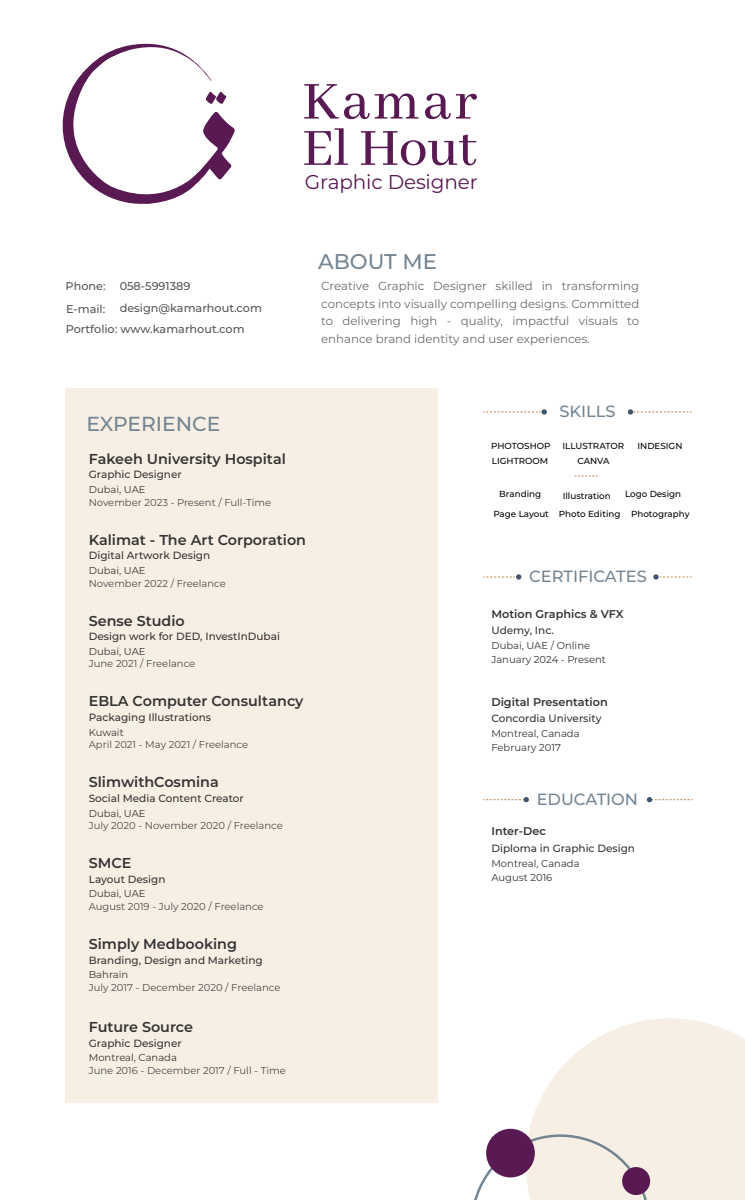
<style>
.page{position:relative;width:745px;height:1200px;background:#fff}
.page>*{position:absolute;margin:0;border:0;box-sizing:border-box;transform-origin:0 0}
.t1{font:500 58.75px "Abhaya Libre";letter-spacing:.055em;color:#591a53}
.t2{font:500 57.5px "Abhaya Libre";letter-spacing:-.015em;color:#591a53}
.t3{font:500 21.25px "Montserrat";color:#738593}
.t4{font:500 20.25px "Montserrat";color:#738593}
.t5{font:20px "Montserrat";letter-spacing:-.01em;color:#591a53}
.t6{font:500 16.25px "Montserrat";color:#738593}
.t7{font:600 14.38px "Montserrat";color:#353434}
.t8{font:11.75px/17.5px "Montserrat";color:#6b6b6b;text-align:justify}
.t9{font:500 11.25px/22.4px "Montserrat";color:#565656}
.t10{font:600 11.25px "Montserrat";color:#353434}
.t11{font:500 10.5px "Montserrat";color:#353434}
.t12{font:10px "Montserrat";color:#4c4c4c}
.t13{font:10px/13.6px "Montserrat";color:#353434}
.t14{font:500 8.75px "Montserrat";color:#000}
</style>
<div class="page">
<div style="left:65px;top:388px;width:372px;height:714px;background:#f7efe4"></div>
<svg style="left:525px;top:1018px;width:219px;height:181px;fill:#f7efe4"></svg>
<svg style="left:483px;top:409px;width:63px;height:5px"></svg>
<svg style="left:575px;top:475px;width:22px;height:1px"></svg>
<svg style="left:627px;top:409px;width:64px;height:5px"></svg>
<svg style="left:483px;top:574px;width:38px;height:5px"></svg>
<svg style="left:653px;top:574px;width:38px;height:5px"></svg>
<svg style="left:474px;top:1134px;width:172px;height:65px"></svg>
<div style="left:486px;top:1128px;width:48px;height:49px;background:#591a53;border-radius:50%"></div>
<div style="left:621px;top:1166px;width:28px;height:28px;background:#591a53;border-radius:50%"></div>
<svg style="left:62px;top:43px;width:173px;height:161px"></svg>
<svg style="left:483px;top:797px;width:45px;height:5px"></svg>
<svg style="left:646px;top:797px;width:46px;height:5px"></svg>
<h1 class="t1" style="left:302px;top:69px;width:176px">Kamar</h1>
<h2 class="t2" style="left:302px;top:117px;width:176px">El Hout</h2>
<h3 class="t5" style="left:304px;top:168px;width:174px">Graphic Designer</h3>
<p class="t9" style="left:65px;top:274px;width:126px">Phone: 058-5991389<br>E-mail:</p>
<p class="t9" style="left:66px;top:317px;width:180px">Portfolio: www.kamarhout.com</p>
<p class="t9" style="left:120px;top:296px;width:144px">design@kamarhout.com</p>
<h3 class="t3" style="left:318px;top:246px;width:120px">ABOUT ME</h3>
<p class="t8" style="left:321px;top:277px;width:319px">Creative Graphic Designer skilled in transforming concepts into visually compelling designs. Committed to delivering high - quality, impactful visuals to enhance brand identity and user experiences.</p>
<h3 class="t4" style="left:86px;top:410px;width:136px">EXPERIENCE</h3>
<h3 class="t7" style="left:89px;top:448px;width:198px">Fakeeh University Hospital</h3>
<p class="t11" style="left:89px;top:467px;width:94px">Graphic Designer</p>
<p class="t13" style="left:89px;top:482px;width:58px">Dubai, UAE</p>
<p class="t12" style="left:89px;top:495px;width:184px">November 2023 - Present / Full-Time</p>
<h3 class="t7" style="left:89px;top:529px;width:219px">Kalimat - The Art Corporation</h3>
<p class="t11" style="left:89px;top:548px;width:123px">Digital Artwork Design</p>
<p class="t13" style="left:89px;top:563px;width:58px">Dubai, UAE</p>
<p class="t12" style="left:89px;top:576px;width:138px">November 2022 / Freelance</p>
<h3 class="t7" style="left:89px;top:610px;width:98px">Sense Studio</h3>
<p class="t11" style="left:89px;top:629px;width:192px">Design work for DED, InvestInDubai</p>
<p class="t13" style="left:89px;top:644px;width:58px">Dubai, UAE</p>
<p class="t12" style="left:89px;top:657px;width:108px">June 2021 / Freelance</p>
<h3 class="t7" style="left:89px;top:691px;width:216px">EBLA Computer Consultancy</h3>
<p class="t11" style="left:89px;top:710px;width:124px">Packaging Illustrations</p>
<p class="t13" style="left:89px;top:724px;width:36px">Kuwait</p>
<p class="t12" style="left:89px;top:737px;width:161px">April 2021 - May 2021 / Freelance</p>
<h3 class="t7" style="left:89px;top:772px;width:131px">SlimwithCosmina</h3>
<p class="t11" style="left:89px;top:791px;width:156px">Social Media Content Creator</p>
<p class="t13" style="left:89px;top:805px;width:58px">Dubai, UAE</p>
<p class="t12" style="left:89px;top:818px;width:195px">July 2020 - November 2020 / Freelance</p>
<h3 class="t7" style="left:89px;top:852px;width:44px">SMCE</h3>
<p class="t11" style="left:89px;top:871px;width:78px">Layout Design</p>
<p class="t13" style="left:89px;top:886px;width:58px">Dubai, UAE</p>
<p class="t12" style="left:89px;top:899px;width:176px">August 2019 - July 2020 / Freelance</p>
<h3 class="t7" style="left:89px;top:933px;width:150px">Simply Medbooking</h3>
<p class="t11" style="left:89px;top:952px;width:175px">Branding, Design and Marketing</p>
<p class="t13" style="left:89px;top:967px;width:41px">Bahrain</p>
<p class="t12" style="left:89px;top:980px;width:193px">July 2017 - December 2020 / Freelance</p>
<h3 class="t7" style="left:89px;top:1016px;width:106px">Future Source</h3>
<p class="t11" style="left:89px;top:1035px;width:94px">Graphic Designer</p>
<p class="t13" style="left:89px;top:1049px;width:90px">Montreal, Canada</p>
<p class="t12" style="left:89px;top:1062px;width:198px">June 2016 - December 2017 / Full - Time</p>
<h3 class="t6" style="left:559px;top:400px;width:58px">SKILLS</h3>
<p class="t14" style="left:491px;top:439px;width:61px">PHOTOSHOP</p>
<p class="t14" style="left:562px;top:439px;width:63px">ILLUSTRATOR</p>
<p class="t14" style="left:637px;top:439px;width:46px">INDESIGN</p>
<p class="t14" style="left:491px;top:454px;width:58px">LIGHTROOM</p>
<p class="t14" style="left:577px;top:454px;width:33px">CANVA</p>
<p class="t14" style="left:499px;top:488px;width:43px">Branding</p>
<p class="t14" style="left:562px;top:490px;width:49px">Illustration</p>
<p class="t14" style="left:624px;top:488px;width:58px">Logo Design</p>
<p class="t14" style="left:493px;top:507px;width:197px">Page Layout Photo Editing Photography</p>
<h3 class="t6" style="left:529px;top:564px;width:119px">CERTIFICATES</h3>
<p class="t10" style="left:491px;top:605px;width:134px">Motion Graphics &amp; VFX</p>
<p class="t11" style="left:491px;top:622px;width:64px">Udemy, Inc.</p>
<p class="t13" style="left:491px;top:638px;width:116px">Dubai, UAE / Online<br>January 2024 - Present</p>
<p class="t10" style="left:491px;top:693px;width:118px">Digital Presentation</p>
<p class="t11" style="left:491px;top:710px;width:112px">Concordia University</p>
<p class="t13" style="left:491px;top:726px;width:90px">Montreal, Canada<br>February 2017</p>
<h3 class="t6" style="left:536px;top:787px;width:103px">EDUCATION</h3>
<p class="t10" style="left:491px;top:823px;width:56px">Inter-Dec</p>
<p class="t11" style="left:491px;top:840px;width:145px">Diploma in Graphic Design</p>
<p class="t13" style="left:491px;top:855px;width:90px;line-height:14px">Montreal, Canada<br>August 2016</p>
</div>
